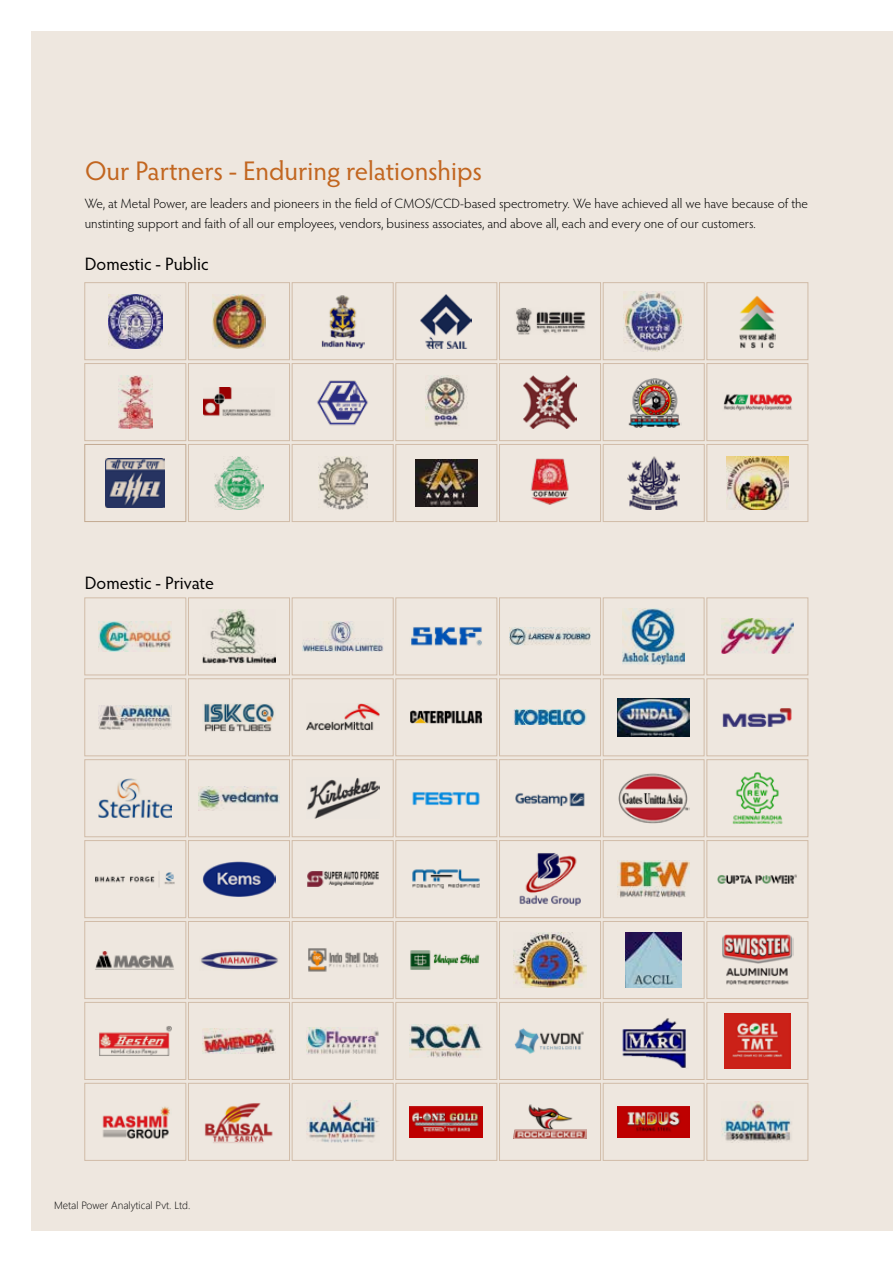
<style>
.page{position:relative;width:893px;height:1263px;background:#fff}
.page>*{position:absolute;margin:0;border:0;box-sizing:border-box;transform-origin:0 0}
.t1{font:27px "Hypatia Sans Pro";color:#c26620}
.t2{font:18px "Hypatia Sans Pro";color:#000}
.t3{font:300 13.5px/19.5px "Hypatia Sans Pro";color:#000}
.t4{font:300 10.5px "Segoe UI";color:#000}
</style>
<div class="page">
<div style="left:32px;top:32px;width:861px;height:1199px;background:#eee7df"></div>
<img style="left:108px;top:294px;width:54px;height:54px">
<div style="left:85px;top:282px;width:101px;height:78px;border:1px solid #d1bca8"></div>
<img style="left:118px;top:375px;width:34px;height:54px">
<div style="left:85px;top:363px;width:101px;height:78px;border:1px solid #d1bca8"></div>
<img style="left:516px;top:308px;width:69px;height:27px">
<div style="left:499px;top:282px;width:102px;height:78px;border:1px solid #d1bca8"></div>
<img style="left:523px;top:375px;width:54px;height:54px">
<div style="left:499px;top:363px;width:102px;height:78px;border:1px solid #d1bca8"></div>
<img style="left:321px;top:295px;width:43px;height:53px">
<div style="left:292px;top:282px;width:101px;height:78px;border:1px solid #d1bca8"></div>
<img style="left:317px;top:380px;width:51px;height:46px">
<div style="left:292px;top:363px;width:101px;height:78px;border:1px solid #d1bca8"></div>
<img style="left:739px;top:296px;width:37px;height:52px">
<div style="left:707px;top:282px;width:101px;height:78px;border:1px solid #d1bca8"></div>
<img style="left:723px;top:394px;width:69px;height:17px">
<div style="left:707px;top:363px;width:101px;height:78px;border:1px solid #d1bca8"></div>
<img style="left:212px;top:294px;width:54px;height:54px">
<div style="left:188px;top:282px;width:102px;height:78px;border:1px solid #d1bca8"></div>
<img style="left:204px;top:387px;width:67px;height:29px">
<div style="left:188px;top:363px;width:102px;height:78px;border:1px solid #d1bca8"></div>
<img style="left:624px;top:291px;width:60px;height:60px">
<div style="left:603px;top:282px;width:101px;height:78px;border:1px solid #d1bca8"></div>
<img style="left:628px;top:378px;width:53px;height:50px">
<div style="left:603px;top:363px;width:101px;height:78px;border:1px solid #d1bca8"></div>
<img style="left:421px;top:294px;width:51px;height:54px">
<div style="left:396px;top:282px;width:101px;height:78px;border:1px solid #d1bca8"></div>
<img style="left:425px;top:375px;width:43px;height:51px">
<div style="left:396px;top:363px;width:101px;height:78px;border:1px solid #d1bca8"></div>
<img style="left:106px;top:459px;width:59px;height:48px">
<div style="left:85px;top:444px;width:101px;height:78px;border:1px solid #d1bca8"></div>
<img style="left:530px;top:458px;width:39px;height:47px">
<div style="left:499px;top:444px;width:102px;height:78px;border:1px solid #d1bca8"></div>
<img style="left:318px;top:456px;width:49px;height:54px">
<div style="left:292px;top:444px;width:101px;height:78px;border:1px solid #d1bca8"></div>
<img style="left:726px;top:456px;width:62px;height:54px">
<div style="left:707px;top:444px;width:101px;height:78px;border:1px solid #d1bca8"></div>
<img style="left:215px;top:456px;width:48px;height:54px">
<div style="left:188px;top:444px;width:102px;height:78px;border:1px solid #d1bca8"></div>
<img style="left:627px;top:456px;width:53px;height:54px">
<div style="left:603px;top:444px;width:101px;height:78px;border:1px solid #d1bca8"></div>
<img style="left:415px;top:459px;width:62px;height:48px">
<div style="left:396px;top:444px;width:101px;height:78px;border:1px solid #d1bca8"></div>
<img style="left:99px;top:621px;width:73px;height:30px">
<div style="left:85px;top:598px;width:101px;height:77px;border:1px solid #d1bca8"></div>
<img style="left:99px;top:705px;width:73px;height:24px">
<div style="left:85px;top:678px;width:101px;height:78px;border:1px solid #d1bca8"></div>
<img style="left:510px;top:627px;width:80px;height:18px">
<div style="left:499px;top:598px;width:102px;height:77px;border:1px solid #d1bca8"></div>
<img style="left:514px;top:710px;width:72px;height:15px">
<div style="left:499px;top:678px;width:102px;height:78px;border:1px solid #d1bca8"></div>
<img style="left:302px;top:621px;width:81px;height:31px">
<div style="left:292px;top:598px;width:101px;height:77px;border:1px solid #d1bca8"></div>
<img style="left:306px;top:704px;width:73px;height:27px">
<div style="left:292px;top:678px;width:101px;height:78px;border:1px solid #d1bca8"></div>
<img style="left:721px;top:619px;width:73px;height:35px">
<div style="left:707px;top:598px;width:101px;height:77px;border:1px solid #d1bca8"></div>
<img style="left:722px;top:708px;width:70px;height:19px">
<div style="left:707px;top:678px;width:101px;height:78px;border:1px solid #d1bca8"></div>
<img style="left:203px;top:610px;width:72px;height:53px">
<div style="left:188px;top:598px;width:102px;height:77px;border:1px solid #d1bca8"></div>
<img style="left:204px;top:703px;width:70px;height:29px">
<div style="left:188px;top:678px;width:102px;height:78px;border:1px solid #d1bca8"></div>
<img style="left:623px;top:609px;width:62px;height:55px">
<div style="left:603px;top:598px;width:101px;height:77px;border:1px solid #d1bca8"></div>
<img style="left:617px;top:698px;width:73px;height:38px">
<div style="left:603px;top:678px;width:101px;height:78px;border:1px solid #d1bca8"></div>
<img style="left:411px;top:627px;width:71px;height:19px">
<div style="left:396px;top:598px;width:101px;height:77px;border:1px solid #d1bca8"></div>
<img style="left:410px;top:711px;width:72px;height:13px">
<div style="left:396px;top:678px;width:101px;height:78px;border:1px solid #d1bca8"></div>
<img style="left:99px;top:778px;width:73px;height:40px">
<div style="left:85px;top:759px;width:101px;height:78px;border:1px solid #d1bca8"></div>
<img style="left:95px;top:871px;width:80px;height:15px">
<div style="left:85px;top:840px;width:101px;height:78px;border:1px solid #d1bca8"></div>
<img style="left:515px;top:792px;width:70px;height:15px">
<div style="left:499px;top:759px;width:102px;height:78px;border:1px solid #d1bca8"></div>
<img style="left:519px;top:853px;width:62px;height:53px">
<div style="left:499px;top:840px;width:102px;height:78px;border:1px solid #d1bca8"></div>
<img style="left:307px;top:778px;width:72px;height:41px">
<div style="left:292px;top:759px;width:101px;height:78px;border:1px solid #d1bca8"></div>
<img style="left:307px;top:871px;width:72px;height:16px">
<div style="left:292px;top:840px;width:101px;height:78px;border:1px solid #d1bca8"></div>
<img style="left:732px;top:772px;width:51px;height:53px">
<div style="left:707px;top:759px;width:101px;height:78px;border:1px solid #d1bca8"></div>
<img style="left:717px;top:874px;width:80px;height:10px">
<div style="left:707px;top:840px;width:101px;height:78px;border:1px solid #d1bca8"></div>
<img style="left:199px;top:786px;width:80px;height:24px">
<div style="left:188px;top:759px;width:102px;height:78px;border:1px solid #d1bca8"></div>
<img style="left:203px;top:861px;width:72px;height:36px">
<div style="left:188px;top:840px;width:102px;height:78px;border:1px solid #d1bca8"></div>
<img style="left:618px;top:773px;width:72px;height:51px">
<div style="left:603px;top:759px;width:101px;height:78px;border:1px solid #d1bca8"></div>
<img style="left:617px;top:860px;width:73px;height:38px">
<div style="left:603px;top:840px;width:101px;height:78px;border:1px solid #d1bca8"></div>
<img style="left:412px;top:792px;width:68px;height:13px">
<div style="left:396px;top:759px;width:101px;height:78px;border:1px solid #d1bca8"></div>
<img style="left:412px;top:869px;width:68px;height:20px">
<div style="left:396px;top:840px;width:101px;height:78px;border:1px solid #d1bca8"></div>
<img style="left:95px;top:951px;width:79px;height:19px">
<div style="left:85px;top:921px;width:101px;height:78px;border:1px solid #d1bca8"></div>
<img style="left:99px;top:1026px;width:73px;height:30px">
<div style="left:85px;top:1002px;width:101px;height:78px;border:1px solid #d1bca8"></div>
<img style="left:102px;top:1106px;width:68px;height:33px">
<div style="left:85px;top:1083px;width:101px;height:78px;border:1px solid #d1bca8"></div>
<img style="left:514px;top:932px;width:72px;height:56px">
<div style="left:499px;top:921px;width:102px;height:78px;border:1px solid #d1bca8"></div>
<img style="left:514px;top:1028px;width:70px;height:26px">
<div style="left:499px;top:1002px;width:102px;height:78px;border:1px solid #d1bca8"></div>
<img style="left:514px;top:1105px;width:72px;height:34px">
<div style="left:499px;top:1083px;width:102px;height:78px;border:1px solid #d1bca8"></div>
<img style="left:308px;top:948px;width:71px;height:24px">
<div style="left:292px;top:921px;width:101px;height:78px;border:1px solid #d1bca8"></div>
<img style="left:306px;top:1028px;width:73px;height:26px">
<div style="left:292px;top:1002px;width:101px;height:78px;border:1px solid #d1bca8"></div>
<img style="left:306px;top:1101px;width:73px;height:42px">
<div style="left:292px;top:1083px;width:101px;height:78px;border:1px solid #d1bca8"></div>
<img style="left:722px;top:934px;width:72px;height:51px">
<div style="left:707px;top:921px;width:101px;height:78px;border:1px solid #d1bca8"></div>
<img style="left:724px;top:1013px;width:67px;height:56px">
<div style="left:707px;top:1002px;width:101px;height:78px;border:1px solid #d1bca8"></div>
<img style="left:721px;top:1101px;width:70px;height:41px">
<div style="left:707px;top:1083px;width:101px;height:78px;border:1px solid #d1bca8"></div>
<img style="left:200px;top:951px;width:78px;height:19px">
<div style="left:188px;top:921px;width:102px;height:78px;border:1px solid #d1bca8"></div>
<img style="left:203px;top:1028px;width:72px;height:25px">
<div style="left:188px;top:1002px;width:102px;height:78px;border:1px solid #d1bca8"></div>
<img style="left:205px;top:1103px;width:68px;height:40px">
<div style="left:188px;top:1083px;width:102px;height:78px;border:1px solid #d1bca8"></div>
<img style="left:625px;top:932px;width:57px;height:56px">
<div style="left:603px;top:921px;width:101px;height:78px;border:1px solid #d1bca8"></div>
<img style="left:622px;top:1018px;width:64px;height:50px">
<div style="left:603px;top:1002px;width:101px;height:78px;border:1px solid #d1bca8"></div>
<img style="left:617px;top:1106px;width:73px;height:31px">
<div style="left:603px;top:1083px;width:101px;height:78px;border:1px solid #d1bca8"></div>
<img style="left:410px;top:950px;width:70px;height:20px">
<div style="left:396px;top:921px;width:101px;height:78px;border:1px solid #d1bca8"></div>
<img style="left:410px;top:1024px;width:72px;height:33px">
<div style="left:396px;top:1002px;width:101px;height:78px;border:1px solid #d1bca8"></div>
<img style="left:410px;top:1106px;width:73px;height:31px">
<div style="left:396px;top:1083px;width:101px;height:78px;border:1px solid #d1bca8"></div>
<h1 class="t1" style="left:85px;top:153px;width:399px">Our Partners - Enduring relationships</h1>
<p class="t3" style="left:85px;top:194px;width:725px">We, at Metal Power, are leaders and pioneers in the field of CMOS/CCD-based spectrometry. We have achieved all we have because of the unstinting support and faith of all our employees, vendors, business associates, and above all, each and every one of our customers.</p>
<h2 class="t2" style="left:85px;top:252px;width:125px">Domestic - Public</h2>
<h2 class="t2" style="left:85px;top:570px;width:131px">Domestic - Private</h2>
<p class="t4" style="left:54px;top:1195px;width:138px">Metal Power Analytical Pvt. Ltd.</p>
</div>
